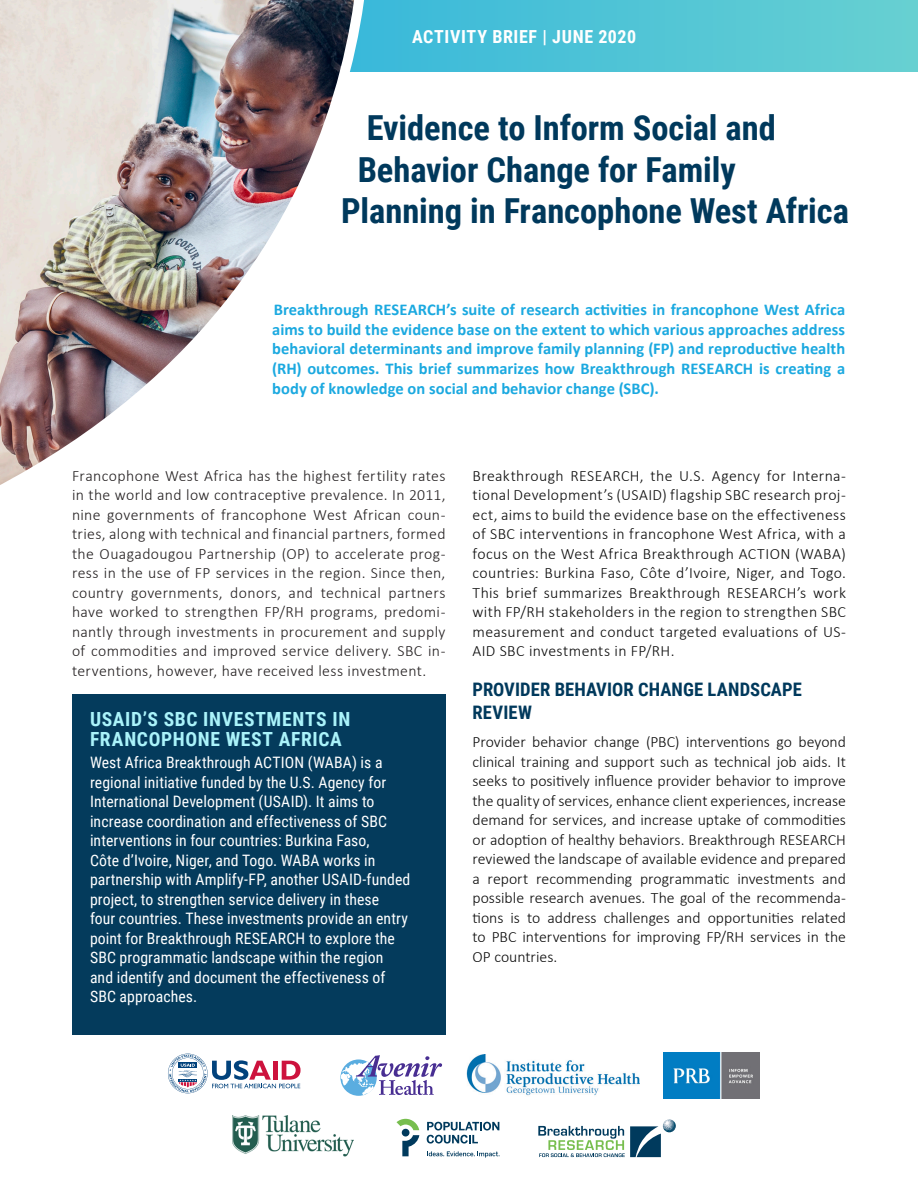
<style>
.page{position:relative;width:918px;height:1188px;background:#fff}
.page>*{position:absolute;margin:0;border:0;box-sizing:border-box;transform-origin:0 0}
.t1{font:700 34.5px "Roboto Condensed";color:#00395c}
.SNAPSHOT-TITLE{font:700 19.5px/19.5px "Roboto Condensed";letter-spacing:.035em;color:#aaf3fa}
.H2_SECTION_SUBHEAD{font:700 18.6px/22.4px "Roboto Condensed";letter-spacing:.005em;color:#00395c}
.t2{font:700 18px "Roboto Condensed";letter-spacing:.035em;color:#fff}
.t3{font:700 16.5px/19.8px "Calibri";letter-spacing:.005em;color:#1ba9e0;text-align:justify}
.BODY_COPY{font:300 15.75px/19.5px "Calibri";letter-spacing:.015em;color:#0a0a0a;text-align:justify}
.BODY_COPY-2{font:300 15.75px/19.5px "Calibri";letter-spacing:.025em;color:#231f20;text-align:justify}
.SNAPSHOT-TEXT{font:15.75px/19.5px "Roboto Condensed";letter-spacing:.005em;color:#fff}
</style>
<div class="page">
<svg style="left:428px;top:0;width:490px;height:72px;background:#53c5d5"></svg>
<img style="left:664px;top:1053px;width:95px;height:46px">
<img style="left:232px;top:1116px;width:122px;height:41px">
<div style="left:72px;top:694px;width:374px;height:340px;background:#043b5c"></div>
<svg style="left:427px;top:1122px;width:72px;height:22px"></svg>
<svg style="left:397px;top:1119px;width:22px;height:37px"></svg>
<svg style="left:427px;top:1151px;width:73px;height:7px"></svg>
<img style="left:0;top:0;width:428px;height:485px">
<svg style="left:168px;top:1054px;width:133px;height:39px"></svg>
<svg style="left:340px;top:1059px;width:37px;height:37px"></svg>
<svg style="left:341px;top:1055px;width:101px;height:40px"></svg>
<svg style="left:538px;top:1119px;width:138px;height:38px"></svg>
<img style="left:466px;top:1054px;width:174px;height:42px">
<p class="t2" style="left:412px;top:24px;width:226px">ACTIVITY BRIEF | JUNE 2020</p>
<p class="t1" style="left:367px;top:104px;width:411px">Evidence to Inform Social and</p>
<p class="t1" style="left:358px;top:145px;width:380px">Behavior Change for Family</p>
<p class="t1" style="left:341px;top:187px;width:509px">Planning in Francophone West Africa</p>
<p class="t3" style="left:272px;top:299px;width:575px">Breakthrough RESEARCH’s suite of research activities in francophone West Africa aims to build the evidence base on the extent to which various approaches address behavioral determinants and improve family planning (FP) and reproductive health (RH) outcomes. This brief summarizes how Breakthrough RESEARCH is creating a body of knowledge on social and behavior change (SBC).</p>
<p class="BODY_COPY-2" style="left:72px;top:465px;width:375px">Francophone West Africa has the highest fertility rates in the world and low contraceptive prevalence. In 2011, nine governments of francophone West African coun&shy;tries, along with technical and financial partners, formed the Ouagadougou Partnership (OP) to accelerate prog&shy;ress in the use of FP services in the region. Since then, country governments, donors, and technical partners have worked to strengthen FP/RH programs, predomi&shy;nantly through investments in procurement and supply of commodities and improved service delivery. SBC in&shy;terventions, however, have received less investment.</p>
<p class="BODY_COPY" style="left:472px;top:465px;width:375px">Breakthrough RESEARCH, the U.S. Agency for Interna&shy;tional Development’s (USAID) flagship SBC research proj&shy;ect, aims to build the evidence base on the effectiveness of SBC interventions in francophone West Africa, with a focus on the West Africa Breakthrough ACTION (WABA) countries: Burkina Faso, Côte d’Ivoire, Niger, and Togo.<br>This brief summarizes Breakthrough RESEARCH’s work with FP/RH stakeholders in the region to strengthen SBC measurement and conduct targeted evaluations of US-AID SBC investments in FP/RH.</p>
<p class="H2_SECTION_SUBHEAD" style="left:472px;top:678px;width:331px">PROVIDER BEHAVIOR CHANGE LANDSCAPE<br>REVIEW</p>
<p class="BODY_COPY" style="left:472px;top:732px;width:375px">Provider behavior change (PBC) interventions go beyond clinical training and support such as technical job aids. It seeks to positively influence provider behavior to improve the quality of services, enhance client experiences, increase demand for services, and increase uptake of commodities or adoption of healthy behaviors. Breakthrough RESEARCH reviewed the landscape of available evidence and prepared a report recommending programmatic investments and possible research avenues. The goal of the recommenda&shy;tions is to address challenges and opportunities related to PBC interventions for improving FP/RH services in the OP countries.</p>
<p class="SNAPSHOT-TITLE" style="left:90px;top:709px;width:262px">USAID’S SBC INVESTMENTS IN<br>FRANCOPHONE WEST AFRICA</p>
<p class="SNAPSHOT-TEXT" style="left:90px;top:753px;width:322px">West Africa Breakthrough ACTION (WABA) is a regional initiative funded by the U.S. Agency for International Development (USAID). It aims to increase coordination and effectiveness of SBC interventions in four countries: Burkina Faso,<br>Côte d’Ivoire, Niger, and Togo. WABA works in partnership with Amplify-FP, another USAID-funded project, to strengthen service delivery in these<br>four countries. These investments provide an entry point for Breakthrough RESEARCH to explore the SBC programmatic landscape within the region and identify and document the effectiveness of SBC approaches.</p>
</div>
